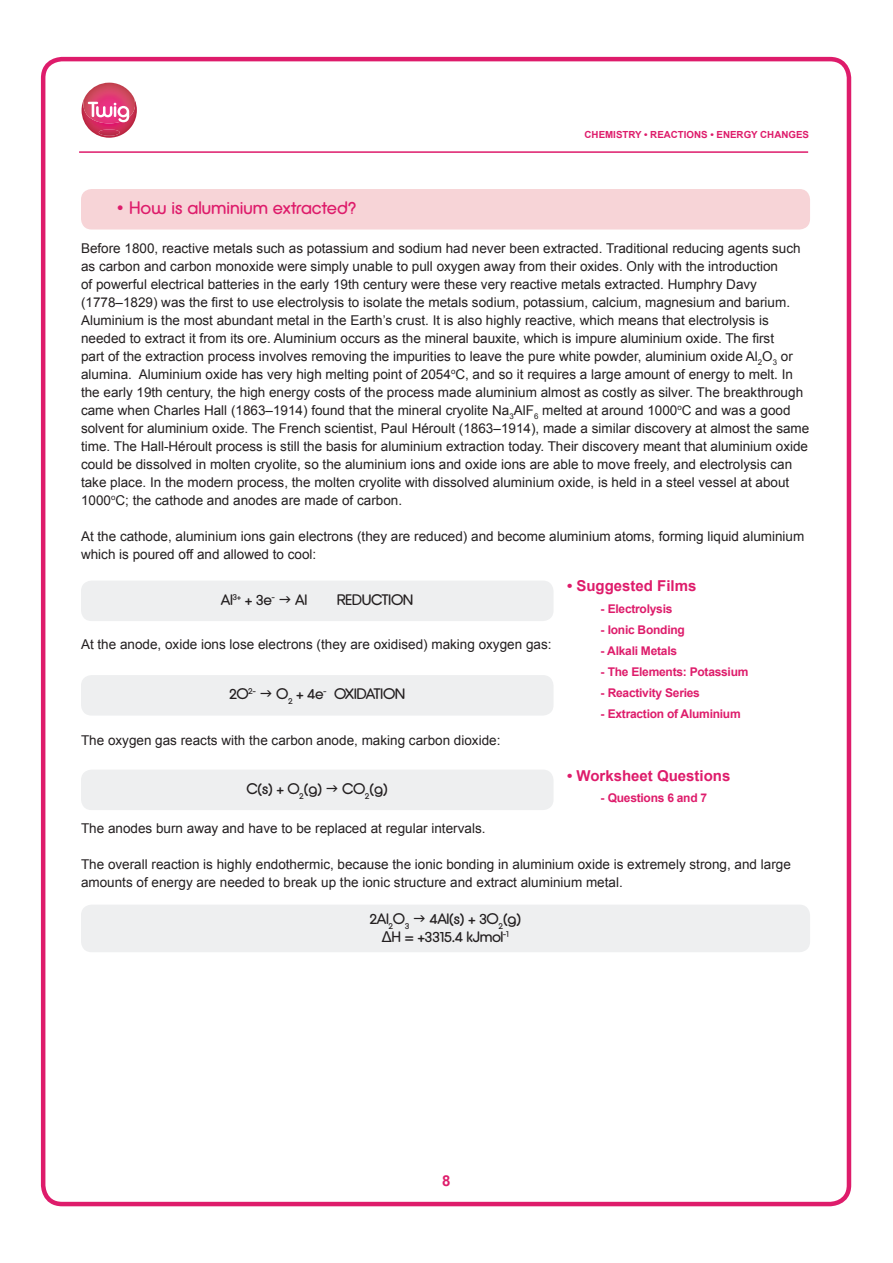
<style>
.page{position:relative;width:893px;height:1263px;background:#fff}
.page>*{position:absolute;margin:0;border:0;box-sizing:border-box;transform-origin:0 0}
.t1{font:18px "Defused";color:#de1c6b}
.t2{font:15px/18px "Defused";letter-spacing:-.03em;color:#231f20}
.t3{font:700 15px "Arial";color:#de1c6b}
.t4{font:13.5px/18px "Arial";color:#231f20}
.t5{font:700 12px "Arial";letter-spacing:-.02em;color:#de1c6b}
.t6{font:700 9.75px "Arial";color:#de1c6b}
.s1{font-family:"Arial"}
</style>
<div class="page">
<div style="left:41px;top:57px;width:810px;height:1149px;border:4px solid #de1c6b;border-radius:19px"></div>
<hr style="left:79px;top:151px;width:729px;height:2px;background:#de1c6b">
<img style="left:82px;top:100px;width:55px;height:25px">
<img style="left:99px;top:129px;width:21px;height:7px">
<img style="left:83px;top:91px;width:52px;height:32px">
<svg style="left:84px;top:83px;width:45px;height:39px"></svg>
<div style="left:81px;top:581px;width:472px;height:40px;background:#eeeff0;border-radius:11px"></div>
<div style="left:81px;top:675px;width:472px;height:41px;background:#eeeff0;border-radius:11px"></div>
<div style="left:81px;top:770px;width:472px;height:40px;background:#eeeff0;border-radius:11px"></div>
<div style="left:81px;top:905px;width:729px;height:47px;background:#eeeff0;border-radius:11px"></div>
<div style="left:81px;top:189px;width:729px;height:41px;background:#f7d4d7"></div>
<p class="t6" style="left:585px;top:128px;width:226px">CHEMISTRY • REACTIONS • ENERGY CHANGES</p>
<h1 class="t1" style="left:116px;top:197px;width:242px">• How is aluminium extracted?</h1>
<p class="t4" style="left:81px;top:239px;width:730px">Before 1800, reactive metals such as potassium and sodium had never been extracted. Traditional reducing agents such as carbon and carbon monoxide were simply unable to pull oxygen away from their oxides. Only with the introduction<br>of powerful electrical batteries in the early 19th century were these very reactive metals extracted. Humphry Davy<br>(1778 –1829) was the first to use electrolysis to isolate the metals sodium, potassium, calcium, magnesium and barium.<br>Aluminium is the most abundant metal in the Earth’s crust. It is also highly reactive, which means that electrolysis is needed to extract it from its ore. Aluminium occurs as the mineral bauxite, which is impure aluminium oxide. The first<br>part of the extraction process involves removing the impurities to leave the pure white powder, aluminium oxide Al<sub>2</sub>O<sub>3</sub> or alumina. Aluminium oxide has very high melting point of 2054<sup>o</sup>C, and so it requires a large amount of energy to melt. In the early 19th century, the high energy costs of the process made aluminium almost as costly as silver. The breakthrough came when Charles Hall (1863 –1914) found that the mineral cryolite Na<sub>3</sub>AlF<sub>6</sub> melted at around 1000<sup>o</sup>C and was a good solvent for aluminium oxide. The French scientist, Paul Héroult (1863 –1914), made a similar discovery at almost the same time. The Hall-Héroult process is still the basis for aluminium extraction today. Their discovery meant that aluminium oxide could be dissolved in molten cryolite, so the aluminium ions and oxide ions are able to move freely, and electrolysis can take place. In the modern process, the molten cryolite with dissolved aluminium oxide, is held in a steel vessel at about 1000<sup>o</sup>C; the cathode and anodes are made of carbon.</p>
<p class="t4" style="left:81px;top:527px;width:725px">At the cathode, aluminium ions gain electrons (they are reduced) and become aluminium atoms, forming liquid aluminium which is poured off and allowed to cool:</p>
<p class="t3" style="left:567px;top:576px;width:131px">• Suggested Films</p>
<p class="t5" style="left:600px;top:600px;width:74px">- Electrolysis</p>
<p class="t5" style="left:600px;top:621px;width:86px">- Ionic Bonding</p>
<p class="t5" style="left:600px;top:642px;width:78px">- Alkali Metals</p>
<p class="t5" style="left:600px;top:663px;width:150px">- The Elements: Potassium</p>
<p class="t5" style="left:600px;top:684px;width:101px">- Reactivity Series</p>
<p class="t5" style="left:600px;top:705px;width:142px">- Extraction of Aluminium</p>
<p class="t2" style="left:221px;top:591px;width:56px">Al<sup>3+</sup> + 3e<sup>-</sup></p>
<p class="t2" style="left:295px;top:591px;width:14px">Al</p>
<p class="t2" style="left:337px;top:591px;width:78px">REDUCTION</p>
<p class="t4" style="left:81px;top:635px;width:472px">At the anode, oxide ions lose electrons (they are oxidised) making oxygen gas:</p>
<p class="t2" style="left:229px;top:685px;width:29px">2O<sup>2-</sup></p>
<p class="t2" style="left:276px;top:685px;width:131px">O<sub>2</sub> + 4e<sup>-</sup> OXIDATION</p>
<p class="t4" style="left:81px;top:731px;width:421px">The oxygen gas reacts with the carbon anode, making carbon dioxide:</p>
<p class="t2" style="left:246px;top:780px;width:77px">C(s) + O<sub>2</sub>(g)</p>
<p class="t2" style="left:342px;top:780px;width:47px">CO<sub>2</sub>(g)</p>
<p class="t4" style="left:81px;top:820px;width:406px">The anodes burn away and have to be replaced at regular intervals.</p>
<p class="t4" style="left:81px;top:856px;width:711px">The overall reaction is highly endothermic, because the ionic bonding in aluminium oxide is extremely strong, and large amounts of energy are needed to break up the ionic structure and extract aluminium metal.</p>
<p class="t2" style="left:370px;top:909px;width:41px">2Al<sub>2</sub>O<sub>3</sub></p>
<p class="t3" style="left:567px;top:765px;width:165px">• Worksheet Questions</p>
<p class="t5" style="left:600px;top:789px;width:108px">- Questions 6 and 7</p>
<p class="t2" style="left:382px;top:909px;width:141px;text-indent:48px">4Al(s) + 3O<sub>2</sub>(g)<br><span class="s1">Δ</span>H = +3315.4 kJmol<sup>-1</sup></p>
<p class="t3" style="left:442px;top:1170px;width:10px">8</p>
</div>
